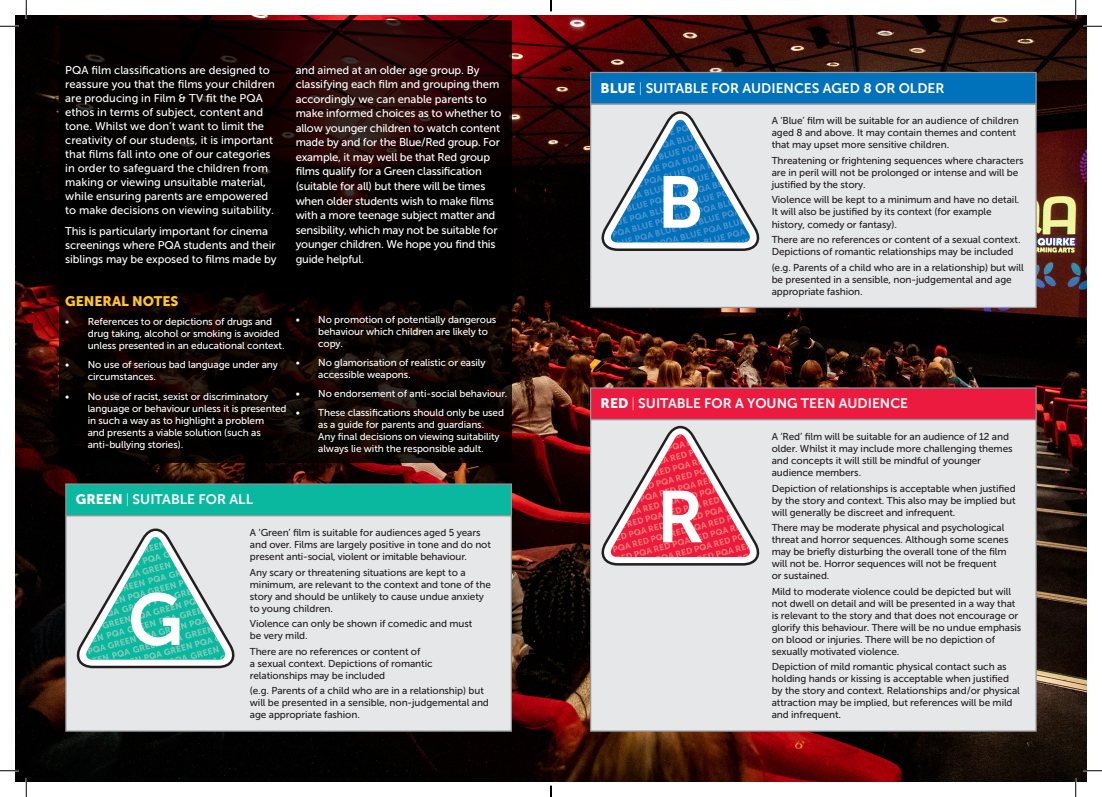
<style>
.page{position:relative;width:1102px;height:797px;background:#fff}
.page>*{position:absolute;margin:0;border:0;box-sizing:border-box;transform-origin:0 0}
.t1{font:72.75px "Museo Sans 700";color:#fff}
.t2{font:13.75px "Museo Sans 700";color:#fff}
.t3{font:13.75px "Museo Sans 900";color:#fec927}
.t4{font:11.25px/14.5px "Museo Sans 500";letter-spacing:-.01em;color:#fff}
.t5{font:10px/12px "Museo Sans 500";letter-spacing:-.01em;color:#231f20}
.t6{font:10px/12px "Museo Sans 500";letter-spacing:-.01em;color:#fff}
.s1{font-family:"Museo Sans 900"}
.s2{font-family:"Museo Sans 100"}
</style>
<div class="page">
<img style="left:16px;top:16px;width:1070px;height:765px">
<svg style="left:59px;top:21px;width:452px;height:442px;fill:#040000"></svg>
<div style="left:65px;top:515px;width:447px;height:216px;background:#e6e7e9;border:1px solid #939598"></div>
<div style="left:65px;top:483px;width:447px;height:33px;background:#09b89e;border:1px solid #939598"></div>
<svg style="left:76px;top:528px;width:159px;height:141px"></svg>
<div style="left:590px;top:103px;width:446px;height:205px;background:#e6e7e9;border:1px solid #939598"></div>
<div style="left:590px;top:72px;width:446px;height:32px;background:#0072bc;border:1px solid #939598"></div>
<svg style="left:601px;top:111px;width:159px;height:140px"></svg>
<div style="left:590px;top:419px;width:446px;height:312px;background:#e6e7e9;border:1px solid #939598"></div>
<div style="left:590px;top:387px;width:446px;height:33px;background:#ed1a40;border:1px solid #939598"></div>
<svg style="left:598px;top:420px;width:163px;height:146px"></svg>
<svg style="left:0;top:25px;width:19px;height:2px"></svg>
<svg style="left:1083px;top:25px;width:18px;height:2px"></svg>
<svg style="left:0;top:770px;width:19px;height:1px"></svg>
<svg style="left:1083px;top:770px;width:18px;height:1px"></svg>
<svg style="left:25px;top:0;width:2px;height:19px"></svg>
<svg style="left:25px;top:778px;width:2px;height:19px"></svg>
<svg style="left:1074px;top:0;width:2px;height:19px"></svg>
<svg style="left:1074px;top:778px;width:2px;height:19px"></svg>
<svg style="left:550px;top:785px;width:1px;height:12px"></svg>
<p class="t4" style="left:65px;top:63px;width:211px;line-height:14px">PQA film classifications are designed to reassure you that the films your children are producing in Film &amp; TV fit the PQA ethos in terms of subject, content and tone. Whilst we don’t want to limit the creativity of our students, it is important that films fall into one of our categories in order to safeguard the children from making or viewing unsuitable material, while ensuring parents are empowered to make decisions on viewing suitability.</p>
<p class="t4" style="left:65px;top:224px;width:213px;line-height:14px">This is particularly important for cinema screenings where PQA students and their siblings may be exposed to films made by</p>
<p class="t4" style="left:296px;top:63px;width:207px">and aimed at an older age group. By classifying each film and grouping them accordingly we can enable parents to make informed choices as to whether to allow younger children to watch content made by and for the Blue/Red group. For example, it may well be that Red group films qualify for a Green classification (suitable for all) but there will be times when older students wish to make films with a more teenage subject matter and sensibility, which may not be suitable for younger children. We hope you find this guide helpful.</p>
<h2 class="t3" style="left:65px;top:293px;width:115px">GENERAL NOTES</h2>
<p class="t6" style="left:88px;top:316px;width:198px;text-indent:-22px">• References to or depictions of drugs and drug taking, alcohol or smoking is avoided unless presented in an educational context.</p>
<p class="t6" style="left:88px;top:359px;width:192px;text-indent:-22px">• No use of serious bad language under any circumstances.</p>
<p class="t6" style="left:88px;top:390px;width:200px;text-indent:-22px">• No use of racist, sexist or discriminatory language or behaviour unless it is presented in such a way as to highlight a problem<br>and presents a viable solution (such as anti-bullying stories).</p>
<p class="t6" style="left:318px;top:314px;width:180px;text-indent:-22px">• No promotion of potentially dangerous behaviour which children are likely to copy.</p>
<p class="t6" style="left:318px;top:357px;width:169px;text-indent:-22px">• No glamorisation of realistic or easily accessible weapons.</p>
<p class="t6" style="left:296px;top:388px;width:213px">• No endorsement of anti-social behaviour.</p>
<p class="t6" style="left:318px;top:407px;width:187px;text-indent:-22px">• These classifications should only be used as a guide for parents and guardians.<br>Any final decisions on viewing suitability always lie with the responsible adult.</p>
<h2 class="t2" style="left:76px;top:492px;width:179px"><span class="s1">GREEN</span> <span class="s2">|</span> SUITABLE FOR ALL</h2>
<p class="t5" style="left:250px;top:526px;width:242px">A ‘Green’ film is suitable for audiences aged 5 years and over. Films are largely positive in tone and do not present anti-social, violent or imitable behaviour.</p>
<p class="t5" style="left:250px;top:566px;width:242px">Any scary or threatening situations are kept to a minimum, are relevant to the context and tone of the story and should be unlikely to cause undue anxiety to young children.</p>
<p class="t5" style="left:250px;top:617px;width:224px">Violence can only be shown if comedic and must be very mild.</p>
<p class="t5" style="left:250px;top:645px;width:184px">There are no references or content of<br>a sexual context. Depictions of romantic relationships may be included</p>
<p class="t5" style="left:250px;top:684px;width:240px">(e.g. Parents of a child who are in a relationship) but will be presented in a sensible, non-judgemental and age appropriate fashion.</p>
<h1 class="t1" style="left:128px;top:579px;width:57px">G</h1>
<h2 class="t2" style="left:600px;top:80px;width:345px"><span class="s1">BLUE</span> <span class="s2">|</span> SUITABLE FOR AUDIENCES AGED 8 OR OLDER</h2>
<p class="t5" style="left:771px;top:115px;width:248px">A ‘Blue’ film will be suitable for an audience of children aged 8 and above. It may contain themes and content that may upset more sensitive children.</p>
<p class="t5" style="left:771px;top:154px;width:253px">Threatening or frightening sequences where characters are in peril will not be prolonged or intense and will be justified by the story.</p>
<p class="t5" style="left:771px;top:194px;width:249px">Violence will be kept to a minimum and have no detail.<br>It will also be justified by its context (for example history, comedy or fantasy).</p>
<p class="t5" style="left:771px;top:234px;width:250px">There are no references or content of a sexual context.<br>Depictions of romantic relationships may be included</p>
<p class="t5" style="left:771px;top:261px;width:253px">(e.g. Parents of a child who are in a relationship) but will be presented in a sensible, non-judgemental and age appropriate fashion.</p>
<h1 class="t1" style="left:657px;top:162px;width:48px">B</h1>
<h2 class="t2" style="left:600px;top:396px;width:309px"><span class="s1">RED</span> <span class="s2">|</span> SUITABLE FOR A YOUNG TEEN AUDIENCE</h2>
<p class="t5" style="left:771px;top:430px;width:242px">A ‘Red’ film will be suitable for an audience of 12 and older. Whilst it may include more challenging themes and concepts it will still be mindful of younger audience members.</p>
<p class="t5" style="left:771px;top:482px;width:245px;text-align:justify">Depiction of relationships is acceptable when justified by the story and context. This also may be implied but will generally be discreet and infrequent.</p>
<p class="t5" style="left:771px;top:521px;width:238px">There may be moderate physical and psychological threat and horror sequences. Although some scenes may be briefly disturbing the overall tone of the film will not be. Horror sequences will not be frequent or sustained.</p>
<p class="t5" style="left:771px;top:585px;width:251px">Mild to moderate violence could be depicted but will not dwell on detail and will be presented in a way that is relevant to the story and that does not encourage or glorify this behaviour. There will be no undue emphasis on blood or injuries. There will be no depiction of sexually motivated violence.</p>
<p class="t5" style="left:771px;top:660px;width:249px">Depiction of mild romantic physical contact such as holding hands or kissing is acceptable when justified by the story and context. Relationships and/or physical attraction may be implied, but references will be mild and infrequent.</p>
<h1 class="t1" style="left:656px;top:476px;width:49px">R</h1>
</div>
